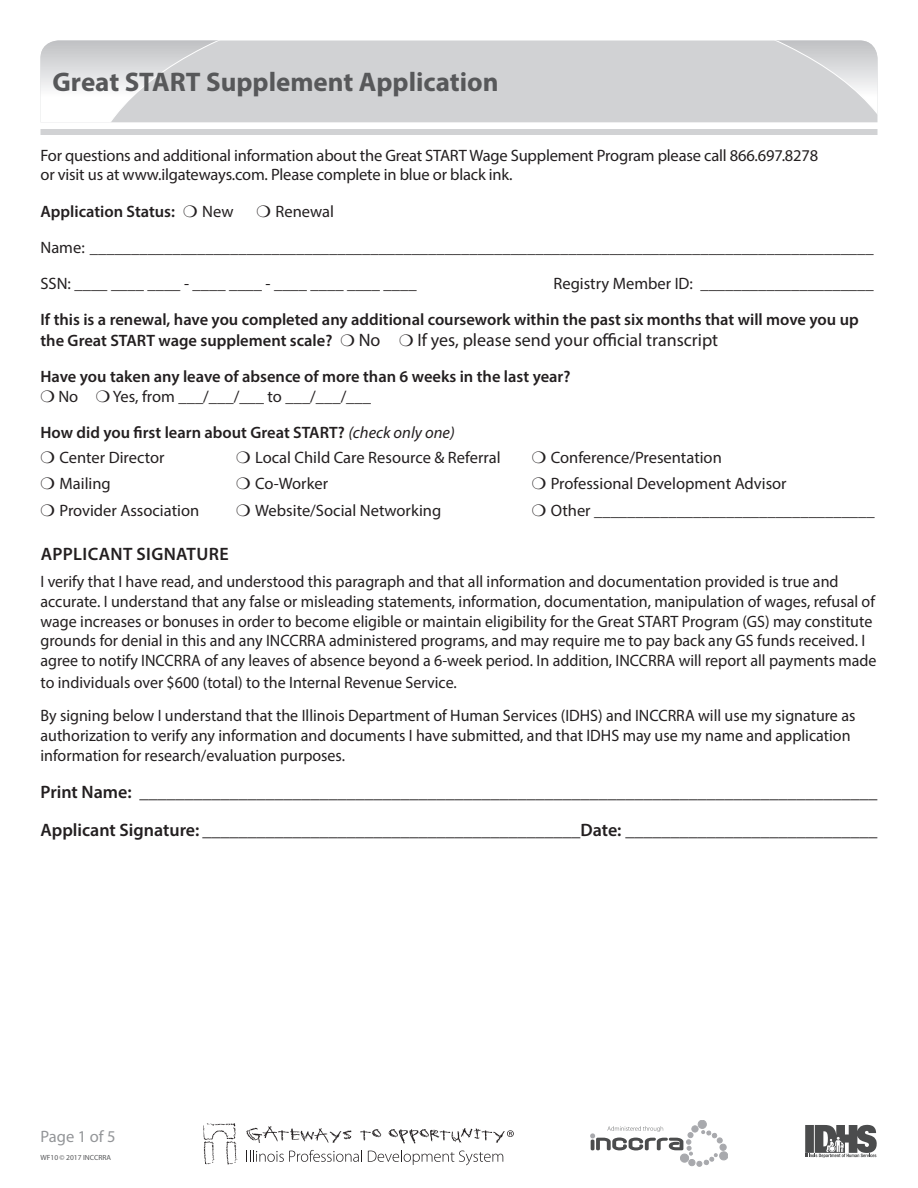
<style>
.page{position:relative;width:918px;height:1188px;background:#fff}
.page>*{position:absolute;margin:0;border:0;box-sizing:border-box;transform-origin:0 0}
.body_copy{font:700 27px "Myriad Pro";color:#57585a}
.t1{font:600 18px "Myriad Pro";color:#231f20}
.t2{font:18px "Myriad Pro";color:#231f20}
.t3{font:600 18px "Myriad Pro";letter-spacing:.02em;color:#231f20}
.body_copy-2{font:16.5px/19.8px "Myriad Pro";color:#231f20}
.t4{font:600 16.5px/21px "Myriad Pro";color:#231f20}
.body_copy-3{font:16.5px "Myriad Pro";color:#939598}
.t5{font:7.5px "Myriad Pro";color:#57585a}
.s1{font-weight:400;font-style:italic}
.s2{font-size:7.35px}
</style>
<div class="page">
<svg style="left:40px;top:40px;width:838px;height:82px;background:#d4d5d6"></svg>
<div style="left:40px;top:129px;width:838px;height:6px;background:#d1d2d4"></div>
<div style="left:698px;top:1120px;width:8px;height:8px;background:#a8a9ad;border-radius:50%"></div>
<div style="left:698px;top:1120px;width:8px;height:9px;border:1px solid #a8a9ad;border-radius:50%"></div>
<svg style="left:590px;top:1126px;width:138px;height:40px"></svg>
<svg style="left:246px;top:1150px;width:116px;height:12px"></svg>
<svg style="left:368px;top:1150px;width:135px;height:15px"></svg>
<svg style="left:203px;top:1123px;width:34px;height:42px"></svg>
<svg style="left:360px;top:1129px;width:21px;height:12px"></svg>
<svg style="left:246px;top:1126px;width:105px;height:17px"></svg>
<svg style="left:389px;top:1128px;width:125px;height:16px"></svg>
<svg style="left:805px;top:1125px;width:72px;height:33px"></svg>
<p class="body_copy" style="left:52px;top:64px;width:448px">Great START Supplement Application</p>
<p class="body_copy-2" style="left:40px;top:145px;width:779px">For questions and additional information about the Great START Wage Supplement Program please call 866.697.8278 or visit us at www.ilgateways.com. Please complete in blue or black ink.</p>
<p class="t4" style="left:40px;top:200px;width:136px">Application Status:</p>
<p class="body_copy-2" style="left:202px;top:201px;width:33px">New</p>
<p class="body_copy-2" style="left:275px;top:201px;width:60px">Renewal</p>
<p class="body_copy-2" style="left:40px;top:237px;width:835px">Name: _______________________________________________________________________________________________</p>
<p class="body_copy-2" style="left:40px;top:273px;width:378px">SSN: ____ ____ ____ - ____ ____ - ____ ____ ____ ____</p>
<p class="body_copy-2" style="left:554px;top:273px;width:322px">Registry Member ID: _____________________</p>
<p class="t4" style="left:40px;top:308px;width:820px">If this is a renewal, have you completed any additional coursework within the past six months that will move you up the Great START wage supplement scale?</p>
<p class="t2" style="left:359px;top:329px;width:23px">No</p>
<p class="t2" style="left:417px;top:329px;width:302px">If yes, please send your official transcript</p>
<p class="t4" style="left:40px;top:365px;width:532px">Have you taken any leave of absence of more than 6 weeks in the last year?</p>
<p class="body_copy-2" style="left:58px;top:386px;width:21px">No</p>
<p class="body_copy-2" style="left:113px;top:386px;width:260px">Yes, from ___/___/___ to ___/___/___</p>
<p class="t4" style="left:40px;top:421px;width:416px">How did you first learn about Great START? <span class="s1">(check only one)</span></p>
<p class="body_copy-2" style="left:59px;top:447px;width:107px">Center Director</p>
<p class="body_copy-2" style="left:255px;top:447px;width:247px">Local Child Care Resource &amp; Referral</p>
<p class="body_copy-2" style="left:551px;top:447px;width:173px">Conference/Presentation</p>
<p class="body_copy-2" style="left:59px;top:473px;width:53px">Mailing</p>
<p class="body_copy-2" style="left:255px;top:473px;width:74px">Co-Worker</p>
<p class="body_copy-2" style="left:551px;top:473px;width:237px">Professional Development Advisor</p>
<p class="body_copy-2" style="left:59px;top:500px;width:141px">Provider Association</p>
<p class="body_copy-2" style="left:255px;top:500px;width:188px">Website/Social Networking</p>
<p class="body_copy-2" style="left:551px;top:500px;width:325px">Other __________________________________</p>
<p class="t3" style="left:41px;top:543px;width:190px">APPLICANT SIGNATURE</p>
<p class="body_copy-2" style="left:40px;top:571px;width:838px">I verify that I have read, and understood this paragraph and that all information and documentation provided is true and accurate. I understand that any false or misleading statements, information, documentation, manipulation of wages, refusal of wage increases or bonuses in order to become eligible or maintain eligibility for the Great START Program (GS) may constitute grounds for denial in this and any INCCRRA administered programs, and may require me to pay back any GS funds received. I agree to notify INCCRRA of any leaves of absence beyond a 6-week period. In addition, INCCRRA will report all payments made</p>
<p class="body_copy-2" style="left:40px;top:672px;width:418px">to individuals over $600 (total) to the Internal Revenue Service.</p>
<p class="body_copy-2" style="left:40px;top:705px;width:816px">By signing below I understand that the Illinois Department of Human Services (IDHS) and INCCRRA will use my signature as authorization to verify any information and documents I have submitted, and that IDHS may use my name and application information for research/evaluation purposes.</p>
<p class="t1" style="left:40px;top:781px;width:838px">Print Name: __________________________________________________________________________________</p>
<p class="t1" style="left:40px;top:819px;width:838px">Applicant Signature: __________________________________________Date: ____________________________</p>
<p class="body_copy-3" style="left:40px;top:1126px;width:77px">Page 1 of 5</p>
<p class="t5" style="left:40px;top:1153px;width:72px">WF10 © 2017 <span class="s2">INCCRRA</span></p>
</div>
